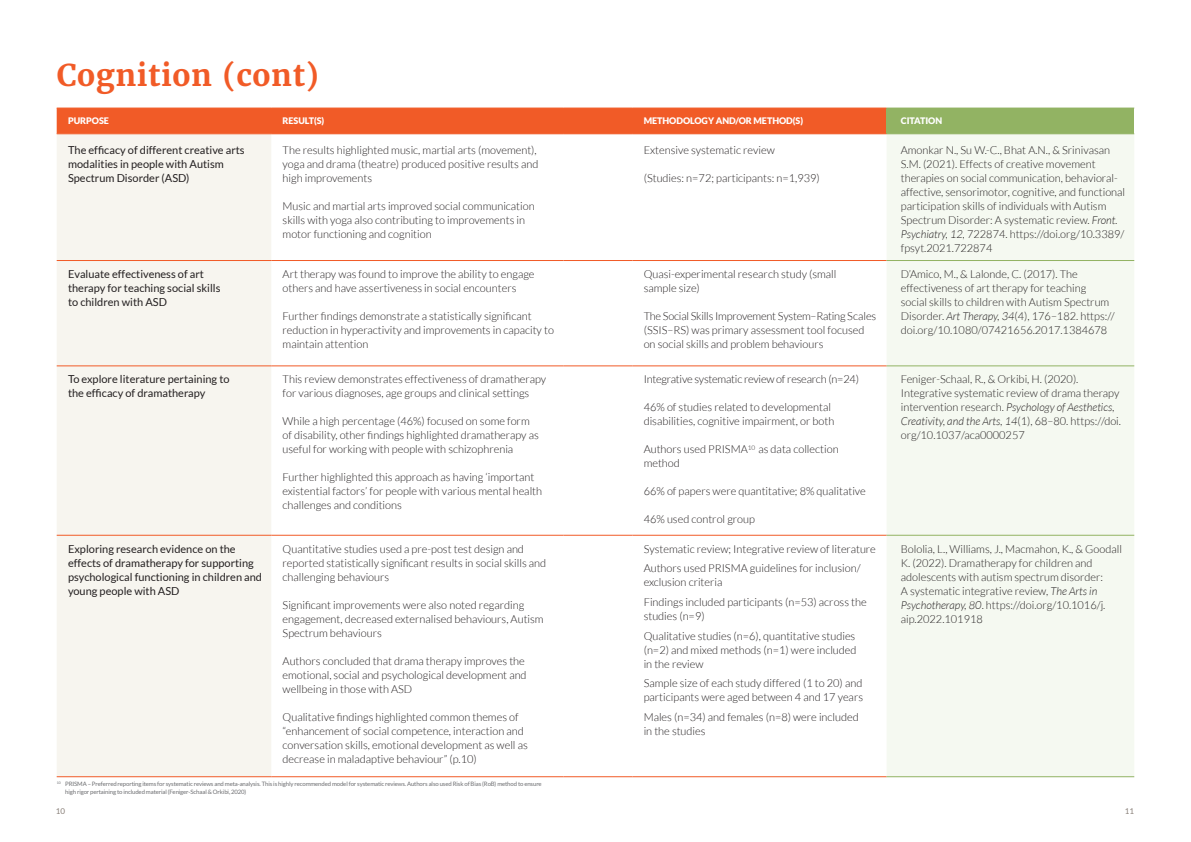
<style>
.page{position:relative;width:1191px;height:842px;background:#fff}
.page>*{position:absolute;margin:0;border:0;box-sizing:border-box;transform-origin:0 0}
.t1{font:700 30px "Merriweather";letter-spacing:.02em;color:#f15b27}
.t2{font:300 11px/14px "Lato";color:#231f20}
.t3{font:11px/14px "Lato";color:#231f20}
.t4{font:300 11px "Lato";letter-spacing:-.02em;color:#231f20}
.t5{font:900 9px "Lato";letter-spacing:-.005em;color:#fff}
.t6{font:8px "Lato";color:#8a817a}
.t7{font:6px/8px "Lato";letter-spacing:-.02em;color:#6d6e71}
.s1{font-style:italic}
</style>
<div class="page">
<div style="left:57px;top:109px;width:829px;height:25px;background:#f15b27"></div>
<div style="left:886px;top:108px;width:248px;height:26px;background:#92b363"></div>
<div style="left:57px;top:135px;width:214px;height:641px;background:#f7f5ef"></div>
<div style="left:886px;top:135px;width:248px;height:641px;background:#f5f9f1"></div>
<hr style="left:57px;top:108px;width:214px;height:1px;background:#f15b27">
<hr style="left:271px;top:108px;width:292px;height:1px;background:#f15b27">
<hr style="left:563px;top:108px;width:69px;height:1px;background:#f15b27">
<hr style="left:632px;top:108px;width:254px;height:1px;background:#f15b27">
<hr style="left:57px;top:134px;width:214px;height:1px;background:#f15b27">
<hr style="left:271px;top:134px;width:292px;height:1px;background:#f15b27">
<hr style="left:563px;top:134px;width:69px;height:1px;background:#f15b27">
<hr style="left:632px;top:134px;width:254px;height:1px;background:#f15b27">
<hr style="left:57px;top:260px;width:214px;height:1px;background:#f15b27">
<hr style="left:271px;top:260px;width:292px;height:1px;background:#f15b27">
<hr style="left:563px;top:260px;width:69px;height:1px;background:#f15b27">
<hr style="left:632px;top:260px;width:254px;height:1px;background:#f15b27">
<hr style="left:57px;top:366px;width:214px;height:1px;background:#f15b27">
<hr style="left:271px;top:366px;width:292px;height:1px;background:#f15b27">
<hr style="left:563px;top:366px;width:69px;height:1px;background:#f15b27">
<hr style="left:632px;top:366px;width:254px;height:1px;background:#f15b27">
<hr style="left:57px;top:535px;width:214px;height:1px;background:#f15b27">
<hr style="left:271px;top:535px;width:292px;height:1px;background:#f15b27">
<hr style="left:563px;top:535px;width:69px;height:1px;background:#f15b27">
<hr style="left:632px;top:535px;width:254px;height:1px;background:#f15b27">
<hr style="left:57px;top:776px;width:214px;height:1px;background:#f15b27">
<hr style="left:271px;top:776px;width:292px;height:1px;background:#f15b27">
<hr style="left:563px;top:776px;width:69px;height:1px;background:#f15b27">
<hr style="left:632px;top:776px;width:254px;height:1px;background:#f15b27">
<hr style="left:886px;top:134px;width:248px;height:1px;background:#92b363">
<hr style="left:886px;top:260px;width:248px;height:1px;background:#92b363">
<hr style="left:886px;top:366px;width:248px;height:1px;background:#92b363">
<hr style="left:886px;top:535px;width:248px;height:1px;background:#92b363">
<hr style="left:886px;top:776px;width:248px;height:1px;background:#92b363">
<h1 class="t1" style="left:57px;top:56px;width:264px">Cognition (cont)</h1>
<p class="t5" style="left:68px;top:117px;width:42px">PURPOSE</p>
<p class="t5" style="left:283px;top:117px;width:43px">RESULT(S)</p>
<p class="t5" style="left:643px;top:117px;width:161px">METHODOLOGY AND/OR METHOD(S)</p>
<p class="t5" style="left:900px;top:117px;width:43px">CITATION</p>
<p class="t3" style="left:68px;top:143px;width:178px">The efficacy of different creative arts modalities in people with Autism<br>Spectrum Disorder (ASD)</p>
<p class="t2" style="left:283px;top:143px;width:257px">The results highlighted music, martial arts (movement), yoga and drama (theatre) produced positive results and high improvements</p>
<p class="t2" style="left:283px;top:199px;width:254px">Music and martial arts improved social communication skills with yoga also contributing to improvements in motor functioning and cognition</p>
<p class="t2" style="left:900px;top:143px;width:226px">Amonkar N., Su W.-C., Bhat A.N., &amp; Srinivasan S.M. (2021). Effects of creative movement therapies on social communication, behavioral&shy;affective, sensorimotor, cognitive, and functional participation skills of individuals with Autism Spectrum Disorder: A systematic review. <span class="s1">Front.<br>Psychiatry, 12,</span> 722874. https://doi.org/10.3389/ fpsyt.2021.722874</p>
<p class="t2" style="left:643px;top:143px;width:133px">Extensive systematic review</p>
<p class="t2" style="left:643px;top:171px;width:178px">(Studies: n=72; participants: n=1,939)</p>
<p class="t3" style="left:68px;top:267px;width:154px">Evaluate effectiveness of art therapy for teaching social skills to children with ASD</p>
<p class="t2" style="left:283px;top:267px;width:253px">Art therapy was found to improve the ability to engage others and have assertiveness in social encounters</p>
<p class="t2" style="left:283px;top:309px;width:273px">Further findings demonstrate a statistically significant reduction in hyperactivity and improvements in capacity to maintain attention</p>
<p class="t3" style="left:68px;top:373px;width:163px">To explore literature pertaining to the efficacy of dramatherapy</p>
<p class="t2" style="left:283px;top:372px;width:265px">This review demonstrates effectiveness of dramatherapy for various diagnoses, age groups and clinical settings</p>
<p class="t2" style="left:283px;top:414px;width:258px">While a high percentage (46%) focused on some form of disability, other findings highlighted dramatherapy as useful for working with people with schizophrenia</p>
<p class="t2" style="left:283px;top:470px;width:261px">Further highlighted this approach as having ‘important existential factors’ for people with various mental health challenges and conditions</p>
<p class="t3" style="left:68px;top:541px;width:195px">Exploring research evidence on the effects of dramatherapy for supporting psychological functioning in children and young people with ASD</p>
<p class="t2" style="left:283px;top:542px;width:265px">Quantitative studies used a pre-post test design and reported statistically significant results in social skills and challenging behaviours</p>
<p class="t2" style="left:283px;top:598px;width:262px">Significant improvements were also noted regarding engagement, decreased externalised behaviours, Autism<br>Spectrum behaviours</p>
<p class="t2" style="left:283px;top:654px;width:245px">Authors concluded that drama therapy improves the emotional, social and psychological development and wellbeing in those with ASD</p>
<p class="t2" style="left:283px;top:710px;width:247px">Qualitative findings highlighted common themes of “enhancement of social competence, interaction and conversation skills, emotional development as well as decrease in maladaptive behaviour” (p.10)</p>
<p class="t2" style="left:643px;top:267px;width:194px">Quasi-experimental research study (small sample size)</p>
<p class="t2" style="left:643px;top:309px;width:234px">The Social Skills Improvement System–Rating Scales (SSIS–RS) was primary assessment tool focused on social skills and problem behaviours</p>
<p class="t4" style="left:643px;top:373px;width:217px">Integrative systematic review of research (n=24)</p>
<p class="t2" style="left:643px;top:400px;width:192px">46% of studies related to developmental disabilities, cognitive impairment, or both</p>
<p class="t2" style="left:643px;top:442px;width:196px">Authors used PRISMA<sup>10</sup> as data collection method</p>
<p class="t2" style="left:643px;top:484px;width:224px">66% of papers were quantitative; 8% qualitative</p>
<p class="t2" style="left:643px;top:512px;width:113px">46% used control group</p>
<p class="t2" style="left:643px;top:539px;width:234px;line-height:19.7px">Systematic review; Integrative review of literature<br>Authors used PRISMA guidelines for inclusion/</p>
<p class="t2" style="left:643px;top:572px;width:224px;line-height:19.7px">exclusion criteria<br>Findings included participants (n=53) across the</p>
<p class="t2" style="left:643px;top:606px;width:213px;line-height:19.7px">studies (n=9)<br>Qualitative studies (n=6), quantitative studies</p>
<p class="t2" style="left:643px;top:643px;width:214px">(n=2) and mixed methods (n=1) were included in the review</p>
<p class="t2" style="left:643px;top:676px;width:221px">Sample size of each study differed (1 to 20) and participants were aged between 4 and 17 years</p>
<p class="t2" style="left:643px;top:710px;width:217px">Males (n=34) and females (n=8) were included in the studies</p>
<p class="t2" style="left:900px;top:267px;width:215px">D’Amico, M., &amp; Lalonde, C. (2017). The effectiveness of art therapy for teaching social skills to children with Autism Spectrum Disorder. <span class="s1">Art Therapy, 34</span>(4), 176–182. https:// doi.org/10.1080/07421656.2017.1384678</p>
<p class="t2" style="left:900px;top:372px;width:222px">Feniger-Schaal, R., &amp; Orkibi, H. (2020).<br>Integrative systematic review of drama therapy intervention research. <span class="s1">Psychology of Aesthetics, Creativity, and the Arts, 14</span>(1), 68–80. https://doi. org/10.1037/aca0000257</p>
<p class="t2" style="left:900px;top:542px;width:223px">Bololia, L., Williams, J., Macmahon, K., &amp; Goodall K. (2022). Dramatherapy for children and adolescents with autism spectrum disorder:<br>A systematic integrative review, <span class="s1">The Arts in Psychotherapy, 80</span>. https://doi.org/10.1016/j. aip.2022.101918</p>
<p class="t7" style="left:65px;top:780px;width:478px;text-indent:-9px"><sup>10</sup> PRISMA – Preferred reporting items for systematic reviews and meta-analysis. This is highly recommended model for systematic reviews. Authors also used Risk of Bias (RoB) method to ensure high rigor pertaining to included material (Feniger-Schaal &amp; Orkibi, 2020)</p>
<p class="t6" style="left:56px;top:808px;width:11px">10</p>
<p class="t6" style="left:1124px;top:808px;width:11px">11</p>
</div>
